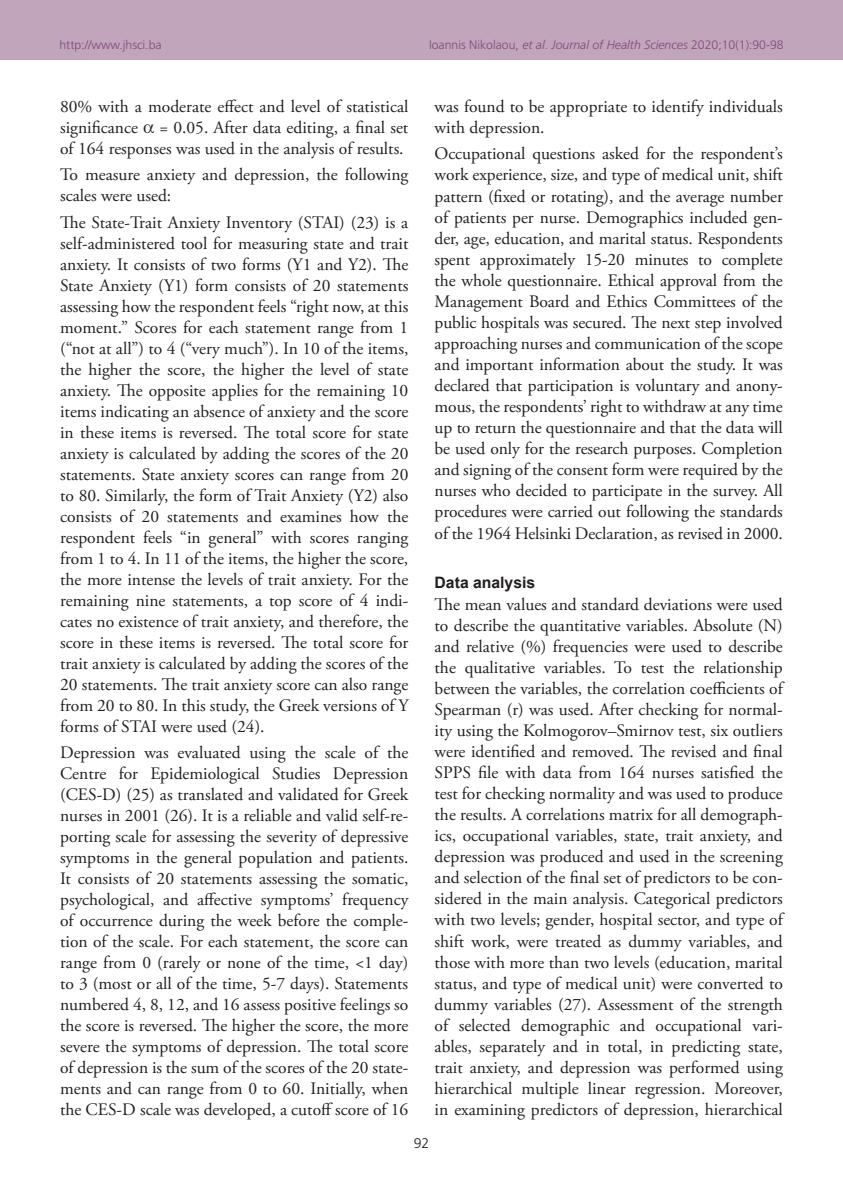
<style>
.page{position:relative;width:843px;height:1191px;background:#fff}
.page>*{position:absolute;margin:0;border:0;box-sizing:border-box;transform-origin:0 0}
.TX{font:17.5px/21px "Adobe Garamond Pro";color:#231f20;text-align:justify}
.t1{font:700 15.75px "Arial";color:#231f20}
.RF{font:300 14px "Frutiger CE";color:#231f20}
.RH{font:300 12.25px "Frutiger CE";color:#82467e}
.s1{font-style:italic}
</style>
<div class="page">
<div style="left:0;top:0;width:843px;height:60px;background:#c0a5bb"></div>
<p class="RH" style="left:60px;top:37px;width:104px">http://www.jhsci.ba</p>
<p class="RH" style="left:429px;top:37px;width:356px">Ioannis Nikolaou, <span class="s1">et al</span>. <span class="s1">Journal of Health Sciences</span> 2020;10(1):90-98</p>
<p class="TX" style="left:60px;top:97px;width:350px">80% with a moderate effect and level of statistical significance = 0.05. After data editing, a final set of 164 responses was used in the analysis of results.</p>
<p class="TX" style="left:60px;top:165px;width:350px">To measure anxiety and depression, the following scales were used:</p>
<p class="TX" style="left:60px;top:212px;width:350px">The State-Trait Anxiety Inventory (STAI) (23) is a self-administered tool for measuring state and trait anxiety. It consists of two forms (Y1 and Y2). The State Anxiety (Y1) form consists of 20 statements assessing how the respondent feels “right now, at this moment.” Scores for each statement range from 1 (“not at all”) to 4 (“very much”). In 10 of the items, the higher the score, the higher the level of state anxiety. The opposite applies for the remaining 10 items indicating an absence of anxiety and the score in these items is reversed. The total score for state anxiety is calculated by adding the scores of the 20 statements. State anxiety scores can range from 20 to 80. Similarly, the form of Trait Anxiety (Y2) also consists of 20 statements and examines how the respondent feels “in general” with scores ranging from 1 to 4. In 11 of the items, the higher the score, the more intense the levels of trait anxiety. For the remaining nine statements, a top score of 4 indi&shy;cates no existence of trait anxiety, and therefore, the score in these items is reversed. The total score for trait anxiety is calculated by adding the scores of the 20 statements. The trait anxiety score can also range from 20 to 80. In this study, the Greek versions of Y forms of STAI were used (24).</p>
<p class="TX" style="left:60px;top:742px;width:350px">Depression was evaluated using the scale of the Centre for Epidemiological Studies Depression (CES-D) (25) as translated and validated for Greek nurses in 2001 (26). It is a reliable and valid self-re&shy;porting scale for assessing the severity of depressive symptoms in the general population and patients.<br>It consists of 20 statements assessing the somatic, psychological, and affective symptoms’ frequency of occurrence during the week before the comple&shy;tion of the scale. For each statement, the score can range from 0 (rarely or none of the time, &lt;1 day) to 3 (most or all of the time, 5-7 days). Statements numbered 4, 8, 12, and 16 assess positive feelings so the score is reversed. The higher the score, the more severe the symptoms of depression. The total score of depression is the sum of the scores of the 20 state&shy;ments and can range from 0 to 60. Initially, when the CES-D scale was developed, a cutoff score of 16</p>
<p class="TX" style="left:435px;top:97px;width:350px">was found to be appropriate to identify individuals with depression.</p>
<p class="TX" style="left:435px;top:144px;width:350px">Occupational questions asked for the respondent’s work experience, size, and type of medical unit, shift pattern (fixed or rotating), and the average number of patients per nurse. Demographics included gen&shy;der, age, education, and marital status. Respondents spent approximately 15-20 minutes to complete the whole questionnaire. Ethical approval from the Management Board and Ethics Committees of the public hospitals was secured. The next step involved approaching nurses and communication of the scope and important information about the study. It was declared that participation is voluntary and anony&shy;mous, the respondents’ right to withdraw at any time up to return the questionnaire and that the data will be used only for the research purposes. Completion and signing of the consent form were required by the nurses who decided to participate in the survey. All procedures were carried out following the standards of the 1964 Helsinki Declaration, as revised in 2000.</p>
<h2 class="t1" style="left:435px;top:572px;width:102px">Data analysis</h2>
<p class="TX" style="left:435px;top:594px;width:350px">The mean values and standard deviations were used to describe the quantitative variables. Absolute (N) and relative (%) frequencies were used to describe the qualitative variables. To test the relationship between the variables, the correlation coefficients of Spearman (r) was used. After checking for normal&shy;ity using the Kolmogorov–Smirnov test, six outliers were identified and removed. The revised and final SPPS file with data from 164 nurses satisfied the test for checking normality and was used to produce the results. A correlations matrix for all demograph&shy;ics, occupational variables, state, trait anxiety, and depression was produced and used in the screening and selection of the final set of predictors to be con&shy;sidered in the main analysis. Categorical predictors with two levels; gender, hospital sector, and type of shift work, were treated as dummy variables, and those with more than two levels (education, marital status, and type of medical unit) were converted to dummy variables (27). Assessment of the strength of selected demographic and occupational vari&shy;ables, separately and in total, in predicting state, trait anxiety, and depression was performed using hierarchical multiple linear regression. Moreover, in examining predictors of depression, hierarchical</p>
<p class="RF" style="left:414px;top:1134px;width:17px">92</p>
</div>
